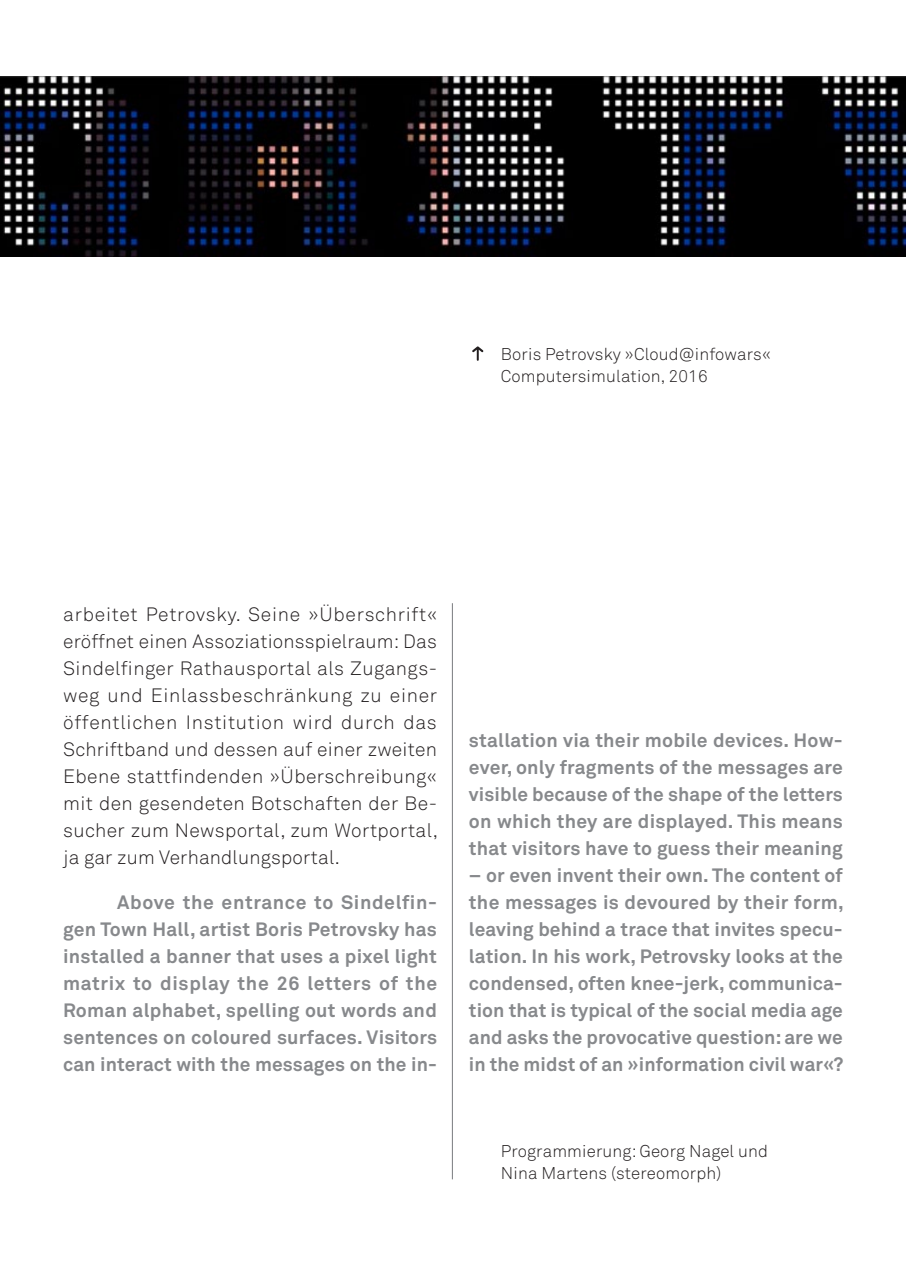
<style>
.page{position:relative;width:906px;height:1276px;background:#fff}
.page>*{position:absolute;margin:0;border:0;box-sizing:border-box;transform-origin:0 0}
.t1{font:700 19.12px/27px "Akkurat Std KRS";letter-spacing:.005em;color:#87898c;text-align:justify}
.t2{font:19.12px/27px "Akkurat Std Light KRS";letter-spacing:.01em;color:#231f20;text-align:justify}
.t3{font:16.88px/22.5px "Akkurat Std Light KRS";letter-spacing:.01em;color:#231f20}
</style>
<div class="page">
<img style="left:0;top:77px;width:906px;height:179px">
<svg style="left:472px;top:346px;width:11px;height:15px"></svg>
<hr style="left:452px;top:603px;width:1px;height:576px;background:#87898c">
<p class="t3" style="left:501px;top:342px;width:272px">Boris Petrovsky »Cloud@infowars«<br>Computersimulation, 2016</p>
<p class="t2" style="left:63px;top:601px;width:376px">arbeitet Petrovsky. Seine »Überschrift« eröffnet einen Assoziationsspielraum: Das Sindelfinger Rathausportal als Zugangs&shy;weg und Einlassbeschränkung zu einer öffentlichen Institution wird durch das Schriftband und dessen auf einer zweiten Ebene stattfindenden »Überschreibung« mit den gesendeten Botschaften der Be&shy;sucher zum Newsportal, zum Wortportal, ja gar zum Verhandlungsportal.</p>
<p class="t1" style="left:63px;top:889px;width:375px;text-indent:54px">Above the entrance to Sindelfin&shy;gen Town Hall, artist Boris Petrovsky has installed a banner that uses a pixel light matrix to display the 26 letters of the Roman alphabet, spelling out words and sentences on coloured surfaces. Visitors can interact with the messages on the in-</p>
<p class="t1" style="left:469px;top:727px;width:375px">stallation via their mobile devices. How&shy;ever, only fragments of the messages are visible because of the shape of the letters on which they are displayed. This means that visitors have to guess their meaning</p>
<p class="t1" style="left:469px;top:862px;width:376px">– or even invent their own. The content of the messages is devoured by their form, leaving behind a trace that invites specu&shy;lation. In his work, Petrovsky looks at the condensed, often knee-jerk, communica&shy;tion that is typical of the social media age and asks the provocative question: are we in the midst of an »information civil war«?</p>
<p class="t3" style="left:501px;top:1139px;width:269px">Programmierung: Georg Nagel und<br>Nina Martens (stereomorph)</p>
</div>
